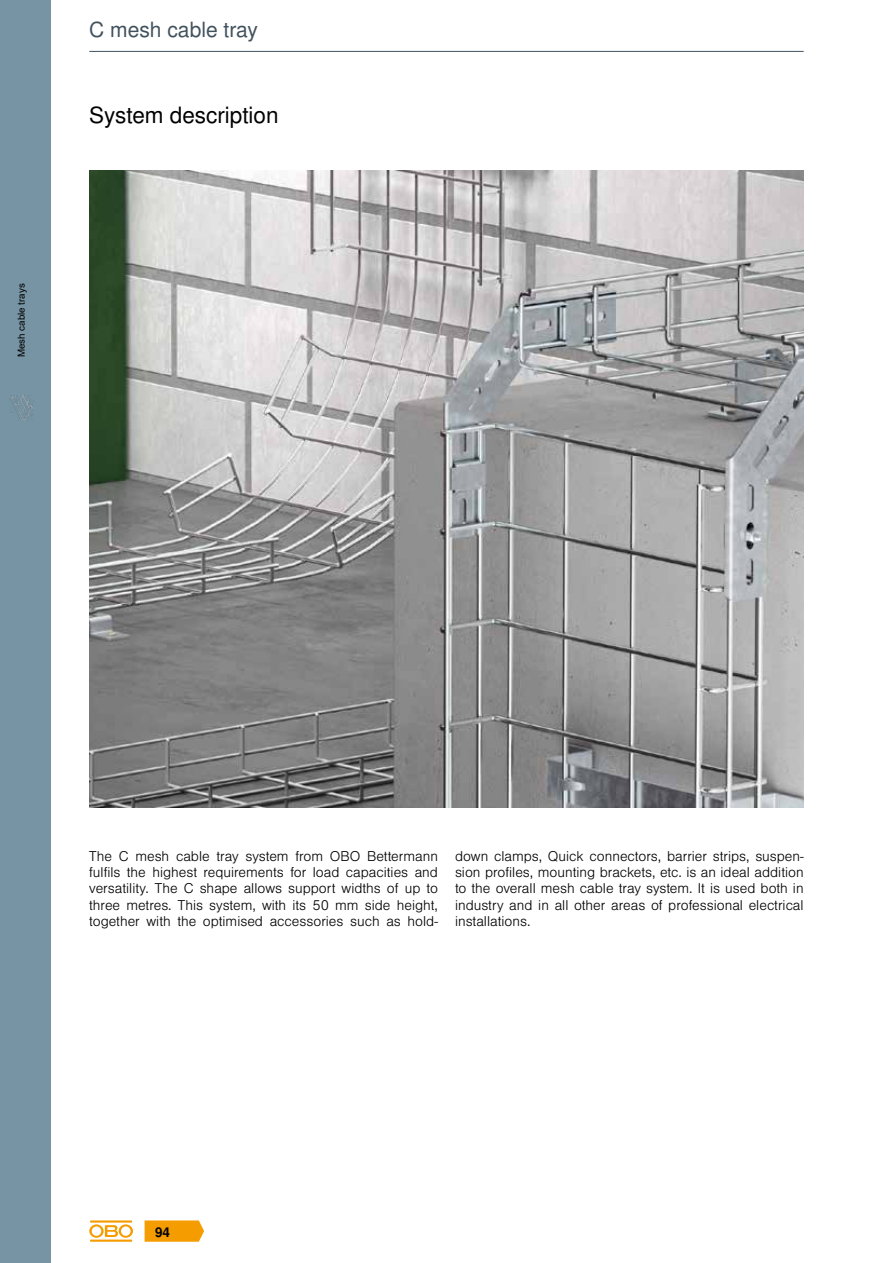
<style>
.page{position:relative;width:893px;height:1263px;background:#fff}
.page>*{position:absolute;margin:0;border:0;box-sizing:border-box;transform-origin:0 0}
.t1{font:22.5px "Nimbus San LOT";color:#000}
.t2{font:21px "Nimbus San LOT";color:#41525d}
.t3{font:300 13.5px/16.2px "Nimbus San LOT";color:#000;text-align:justify}
.t4{font:700 13.5px "Nimbus San LOT";color:#000}
.t5{font:9.75px "Arial";color:#000}
</style>
<div class="page">
<img style="left:89px;top:170px;width:715px;height:638px">
<hr style="left:89px;top:51px;width:715px;height:1px;background:#41525d">
<div style="left:0;top:0;width:51px;height:1263px;background:#7694a4"></div>
<svg style="left:145px;top:1220px;width:59px;height:22px"></svg>
<hr style="left:90px;top:1239px;width:42px;height:3px;background:#f59c00">
<svg style="left:89px;top:1224px;width:44px;height:14px"></svg>
<hr style="left:90px;top:1220px;width:42px;height:2px;background:#f59c00">
<img style="left:9px;top:395px;width:24px;height:25px">
<p class="t5" style="left:15px;top:357px;width:75px;rotate:-90deg">Mesh cable trays</p>
<h2 class="t2" style="left:89px;top:17px;width:170px">C mesh cable tray</h2>
<h1 class="t1" style="left:89px;top:102px;width:191px">System description</h1>
<p class="t3" style="left:89px;top:848px;width:350px">The C mesh cable tray system from OBO Bettermann fulfils the highest requirements for load capacities and versatility. The C shape allows support widths of up to three metres. This system, with its 50 mm side height, together with the optimised accessories such as hold-</p>
<p class="t3" style="left:455px;top:848px;width:350px">down clamps, Quick connectors, barrier strips, suspen&shy;sion profiles, mounting brackets, etc. is an ideal addition to the overall mesh cable tray system. It is used both in industry and in all other areas of professional electrical installations.</p>
<p class="t4" style="left:155px;top:1224px;width:17px">94</p>
</div>
